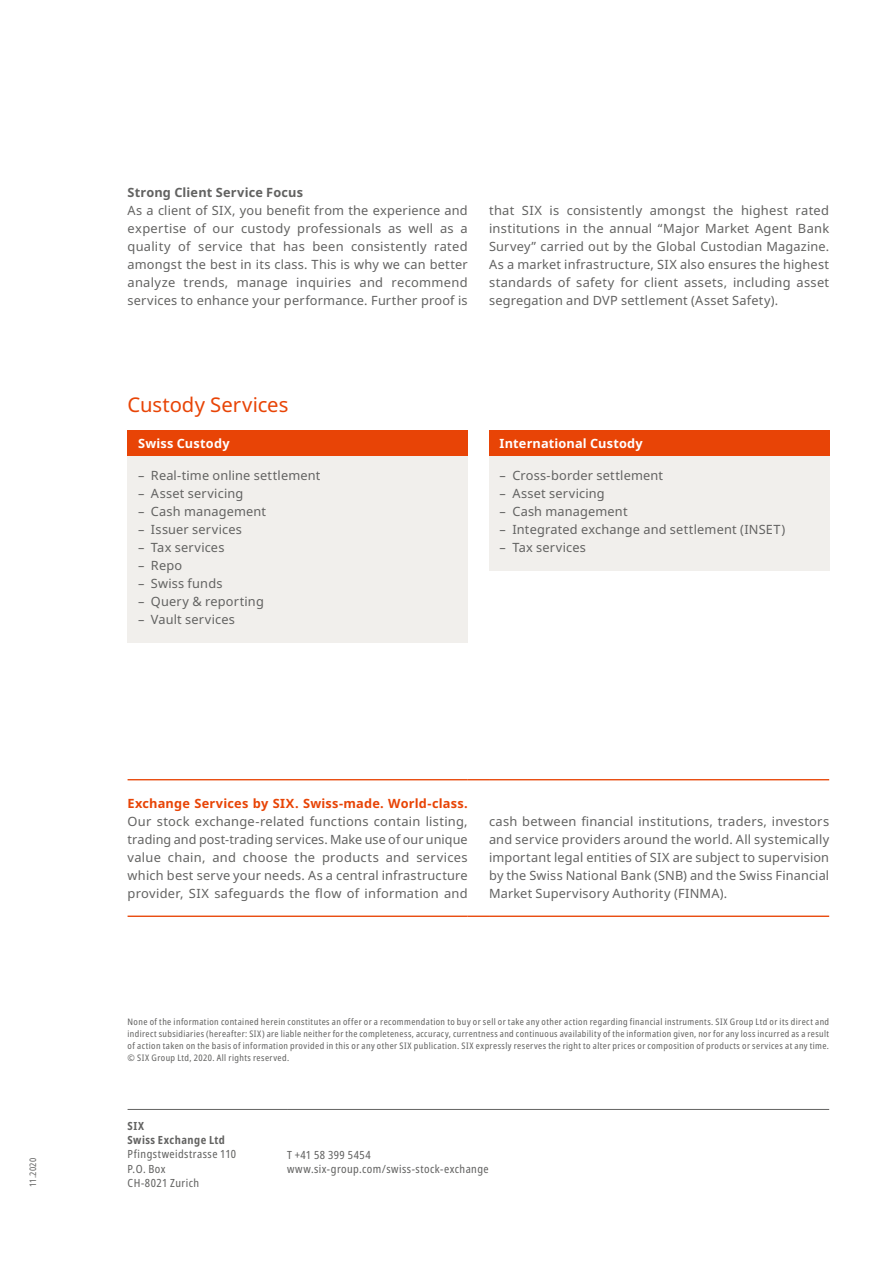
<style>
.page{position:relative;width:893px;height:1263px;background:#fff}
.page>*{position:absolute;margin:0;border:0;box-sizing:border-box;transform-origin:0 0}
.t1{font:20.25px "Noto Sans";color:#e84406}
.t2{font:12.75px/18px "Noto Sans";letter-spacing:.015em;color:#626261;text-align:justify}
.t3{font:700 12.75px "Noto Sans";letter-spacing:.015em;color:#e84406}
.t4{font:700 12.75px "Noto Sans";letter-spacing:.015em;color:#fff}
.t5{font:700 12.75px "Noto Sans";letter-spacing:.015em;color:#626261}
.t6{font:condensed 11.25px/14.2px "Noto Sans";letter-spacing:.04em;color:#626261}
.t7{font:700 condensed 11.25px/14.2px "Noto Sans";letter-spacing:.04em;color:#626261}
.t8{font:condensed 9px/12px "Noto Sans";letter-spacing:.045em;color:#626261;text-align:justify}
</style>
<div class="page">
<div style="left:128px;top:431px;width:340px;height:25px;background:#e84406"></div>
<div style="left:128px;top:456px;width:340px;height:186px;background:#f1efec"></div>
<div style="left:489px;top:431px;width:340px;height:25px;background:#e84406"></div>
<div style="left:489px;top:456px;width:340px;height:114px;background:#f1efec"></div>
<hr style="left:128px;top:1109px;width:159px;height:1px;background:#626261">
<hr style="left:287px;top:1109px;width:542px;height:1px;background:#626261">
<hr style="left:128px;top:915px;width:340px;height:2px;background:#e84406">
<hr style="left:468px;top:915px;width:21px;height:2px;background:#e84406">
<hr style="left:489px;top:915px;width:340px;height:2px;background:#e84406">
<hr style="left:128px;top:779px;width:340px;height:1px;background:#e84406">
<svg style="left:468px;top:779px;width:21px;height:1px"></svg>
<hr style="left:489px;top:779px;width:340px;height:1px;background:#e84406">
<p class="t8" style="left:27px;top:1187px;width:31px;rotate:-90deg">11.2020</p>
<p class="t5" style="left:128px;top:183px;width:177px">Strong Client Service Focus</p>
<p class="t2" style="left:128px;top:202px;width:342px">As a client of SIX, you benefit from the experience and expertise of our custody professionals as well as a quality of service that has been consistently rated amongst the best in its class. This is why we can better analyze trends, manage inquiries and recommend services to enhance your performance. Further proof is</p>
<p class="t2" style="left:489px;top:202px;width:342px">that SIX is consistently amongst the highest rated institutions in the annual “Major Market Agent Bank Survey” carried out by the Global Custodian Magazine.<br>As a market infrastructure, SIX also ensures the highest standards of safety for client assets, including asset segregation and DVP settlement (Asset Safety).</p>
<h1 class="t1" style="left:128px;top:391px;width:162px">Custody Services</h1>
<p class="t4" style="left:138px;top:435px;width:93px">Swiss Custody</p>
<p class="t2" style="left:138px;top:467px;width:184px">– Real-time online settlement</p>
<p class="t2" style="left:138px;top:485px;width:107px">– Asset servicing</p>
<p class="t2" style="left:138px;top:503px;width:129px">– Cash management</p>
<p class="t2" style="left:138px;top:521px;width:105px">– Issuer services</p>
<p class="t2" style="left:138px;top:539px;width:88px">– Tax services</p>
<p class="t2" style="left:138px;top:557px;width:45px">– Repo</p>
<p class="t2" style="left:138px;top:575px;width:86px">– Swiss funds</p>
<p class="t2" style="left:138px;top:593px;width:127px">– Query &amp; reporting</p>
<p class="t2" style="left:138px;top:611px;width:98px">– Vault services</p>
<p class="t4" style="left:500px;top:435px;width:145px">International Custody</p>
<p class="t2" style="left:500px;top:467px;width:165px">– Cross-border settlement</p>
<p class="t2" style="left:500px;top:485px;width:107px">– Asset servicing</p>
<p class="t2" style="left:500px;top:503px;width:129px">– Cash management</p>
<p class="t2" style="left:500px;top:521px;width:287px">– Integrated exchange and settlement (INSET)</p>
<p class="t2" style="left:500px;top:539px;width:88px">– Tax services</p>
<p class="t3" style="left:128px;top:795px;width:342px">Exchange Services by SIX. Swiss-made. World-class.</p>
<p class="t2" style="left:128px;top:813px;width:342px">Our stock exchange-related functions contain listing, trading and post-trading services. Make use of our unique value chain, and choose the products and services which best serve your needs. As a central infrastructure provider, SIX safeguards the flow of information and</p>
<p class="t2" style="left:489px;top:813px;width:342px">cash between financial institutions, traders, investors and service providers around the world. All systemically important legal entities of SIX are subject to supervision by the Swiss National Bank (SNB) and the Swiss Financial Market Supervisory Authority (FINMA).</p>
<p class="t8" style="left:128px;top:1016px;width:703px">None of the information contained herein constitutes an offer or a recommendation to buy or sell or take any other action regarding financial instruments. SIX Group Ltd or its direct and indirect subsidiaries (hereafter: SIX) are liable neither for the completeness, accuracy, currentness and continuous availability of the information given, nor for any loss incurred as a result of action taken on the basis of information provided in this or any other SIX publication. SIX expressly reserves the right to alter prices or composition of products or services at any time. © SIX Group Ltd, 2020. All rights reserved.</p>
<p class="t7" style="left:128px;top:1119px;width:99px">SIX<br>Swiss Exchange Ltd</p>
<p class="t6" style="left:128px;top:1147px;width:110px">Pfingstweidstrasse 110<br>P.O. Box<br>CH-8021 Zurich</p>
<p class="t6" style="left:287px;top:1147px;width:203px">T +41 58 399 5454 www.six-group.com/swiss-stock-exchange</p>
</div>
